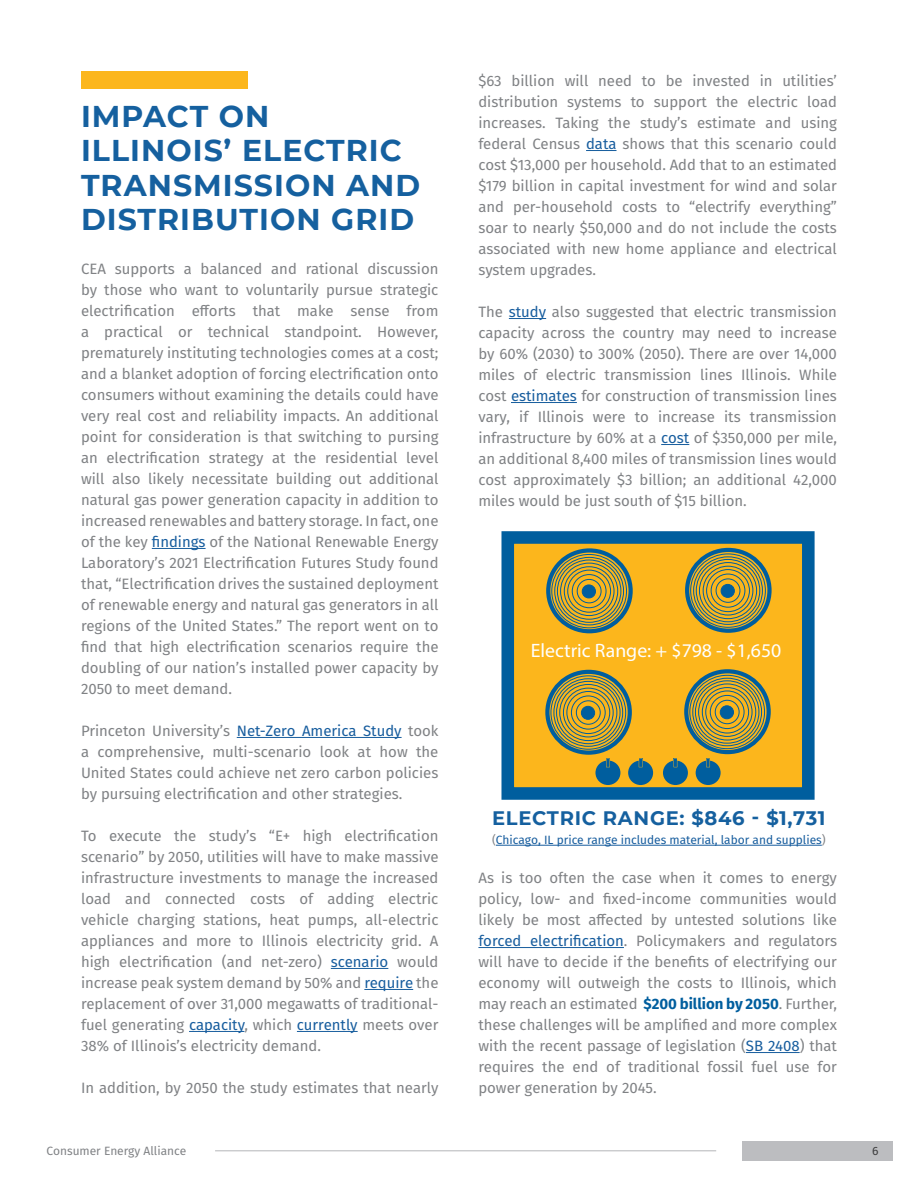
<style>
.page{position:relative;width:918px;height:1188px;background:#fff}
.page>*{position:absolute;margin:0;border:0;box-sizing:border-box;transform-origin:0 0}
.Headline_2{font:700 30px/34.5px "Montserrat";letter-spacing:.035em;color:#15609f}
.Headline_2-2{font:700 19.5px "Montserrat";letter-spacing:.035em;color:#15609f}
.t1{font:19.35px "Myriad Pro";color:#fff}
.Body_Text{font:15px/21px "Fira Sans";color:#808285;text-align:justify}
.Body_Text-2{font:12px "Fira Sans";color:#175d9e}
.t2{font:12px "Fira Sans";color:#808285}
.t3{font:12px "Fira Sans";color:#3e3e3f}
.s1{color:#175d9e}
.s2{color:#808285}
.s3{font-weight:700;color:#005e9e}
</style>
<div class="page">
<div style="left:81px;top:71px;width:166px;height:17px;background:#fcb61c"></div>
<hr style="left:152px;top:548px;width:54px;height:1px;background:#175d9e">
<hr style="left:237px;top:737px;width:165px;height:1px;background:#175d9e">
<hr style="left:331px;top:968px;width:57px;height:1px;background:#175d9e">
<hr style="left:364px;top:989px;width:49px;height:1px;background:#175d9e">
<hr style="left:189px;top:1031px;width:55px;height:1px;background:#175d9e">
<hr style="left:297px;top:1031px;width:61px;height:1px;background:#175d9e">
<hr style="left:496px;top:845px;width:326px;height:1px;background:#175d9e">
<div style="left:501px;top:531px;width:314px;height:269px;background:#fcb61c;border:13px solid #005e9e"></div>
<div style="left:545px;top:670px;width:87px;height:85px;border:4px solid #005e9e;border-radius:50%"></div>
<svg style="left:550px;top:675px;width:76px;height:75px"></svg>
<div style="left:684px;top:669px;width:87px;height:85px;border:4px solid #005e9e;border-radius:50%"></div>
<svg style="left:689px;top:675px;width:76px;height:74px"></svg>
<div style="left:546px;top:548px;width:87px;height:85px;border:4px solid #005e9e;border-radius:50%"></div>
<svg style="left:551px;top:554px;width:76px;height:75px"></svg>
<div style="left:685px;top:548px;width:87px;height:85px;border:4px solid #005e9e;border-radius:50%"></div>
<svg style="left:690px;top:553px;width:76px;height:75px"></svg>
<div style="left:595px;top:761px;width:25px;height:24px;background:#005e9e;border-radius:50%"></div>
<svg style="left:606px;top:758px;width:4px;height:9px"></svg>
<div style="left:628px;top:761px;width:25px;height:24px;background:#005e9e;border-radius:50%"></div>
<svg style="left:639px;top:758px;width:4px;height:9px"></svg>
<div style="left:663px;top:761px;width:25px;height:24px;background:#005e9e;border-radius:50%"></div>
<svg style="left:674px;top:758px;width:3px;height:9px"></svg>
<div style="left:696px;top:761px;width:25px;height:24px;background:#005e9e;border-radius:50%"></div>
<svg style="left:706px;top:758px;width:4px;height:9px"></svg>
<hr style="left:586px;top:150px;width:31px;height:1px;background:#175d9e">
<hr style="left:509px;top:318px;width:37px;height:1px;background:#175d9e">
<hr style="left:511px;top:402px;width:66px;height:1px;background:#175d9e">
<svg style="left:661px;top:444px;width:28px;height:1px"></svg>
<hr style="left:478px;top:947px;width:146px;height:1px;background:#175d9e">
<hr style="left:746px;top:1052px;width:54px;height:1px;background:#175d9e">
<div style="left:742px;top:1141px;width:150px;height:20px;background:#bcbdc0"></div>
<hr style="left:215px;top:1150px;width:501px;height:1px;background:#bcbdc0">
<p class="Headline_2" style="left:81px;top:97px;width:341px">IMPACT ON<br>ILLINOIS’ ELECTRIC<br>TRANSMISSION AND<br>DISTRIBUTION GRID</p>
<p class="Body_Text" style="left:81px;top:258px;width:359px">CEA supports a balanced and rational discussion by those who want to voluntarily pursue strategic electrification efforts that make sense from a practical or technical standpoint. However, prematurely instituting technologies comes at a cost; and a blanket adoption of forcing electrification onto consumers without examining the details could have very real cost and reliability impacts. An additional point for consideration is that switching to pursing an electrification strategy at the residential level will also likely necessitate building out additional natural gas power generation capacity in addition to increased renewables and battery storage. In fact, one of the key <span class="s1">findings</span> of the National Renewable Energy Laboratory’s 2021 Electrification Futures Study found that, “Electrification drives the sustained deployment of renewable energy and natural gas generators in all regions of the United States.” The report went on to find that high electrification scenarios require the doubling of our nation’s installed power capacity by 2050 to meet demand.</p>
<p class="Body_Text" style="left:81px;top:720px;width:359px">Princeton University’s <span class="s1">Net-Zero America Study</span> took a comprehensive, multi-scenario look at how the United States could achieve net zero carbon policies by pursuing electrification and other strategies.</p>
<p class="Body_Text" style="left:81px;top:825px;width:359px">To execute the study’s “E+ high electrification scenario” by 2050, utilities will have to make massive infrastructure investments to manage the increased load and connected costs of adding electric vehicle charging stations, heat pumps, all-electric appliances and more to Illinois electricity grid. A high electrification (and net-zero) <span class="s1">scenario</span> would increase peak system demand by 50% and <span class="s1">require</span> the replacement of over 31,000 megawatts of traditional&shy;fuel generating <span class="s1">capacity</span>, which <span class="s1">currently</span> meets over 38% of Illinois’s electricity demand.</p>
<p class="Body_Text" style="left:81px;top:1077px;width:359px">In addition, by 2050 the study estimates that nearly</p>
<p class="Body_Text" style="left:478px;top:70px;width:360px">$63 billion will need to be invested in utilities’ distribution systems to support the electric load increases. Taking the study’s estimate and using federal Census <span class="s1">data</span> shows that this scenario could cost $13,000 per household. Add that to an estimated $179 billion in capital investment for wind and solar and per-household costs to “electrify everything” soar to nearly $50,000 and do not include the costs associated with new home appliance and electrical system upgrades.</p>
<p class="Body_Text" style="left:478px;top:301px;width:360px">The <span class="s1">study</span> also suggested that electric transmission capacity across the country may need to increase by 60% (2030) to 300% (2050). There are over 14,000 miles of electric transmission lines Illinois. While cost <span class="s1">estimates</span> for construction of transmission lines vary, if Illinois were to increase its transmission infrastructure by 60% at a <span class="s1">cost</span> of $350,000 per mile, an additional 8,400 miles of transmission lines would cost approximately $3 billion; an additional 42,000 miles would be just south of $15 billion.</p>
<p class="t1" style="left:531px;top:639px;width:252px">Electric Range: + $798 - $1,650</p>
<p class="Headline_2-2" style="left:492px;top:804px;width:335px">ELECTRIC RANGE: $846 - $1,731</p>
<p class="Body_Text-2" style="left:492px;top:831px;width:335px"><span class="s2">(</span>Chicago, IL price range includes material, labor and supplies<span class="s2">)</span></p>
<p class="Body_Text" style="left:478px;top:867px;width:360px">As is too often the case when it comes to energy policy, low- and fixed-income communities would likely be most affected by untested solutions like <span class="s1">forced electrification</span>. Policymakers and regulators will have to decide if the benefits of electrifying our economy will outweigh the costs to Illinois, which may reach an estimated <span class="s3">$200 billion by 2050</span>. Further, these challenges will be amplified and more complex with the recent passage of legislation (<span class="s1">SB 2408</span>) that requires the end of traditional fossil fuel use for power generation by 2045.</p>
<p class="t2" style="left:47px;top:1142px;width:141px">Consumer Energy Alliance</p>
<p class="t3" style="left:872px;top:1142px;width:8px">6</p>
</div>
